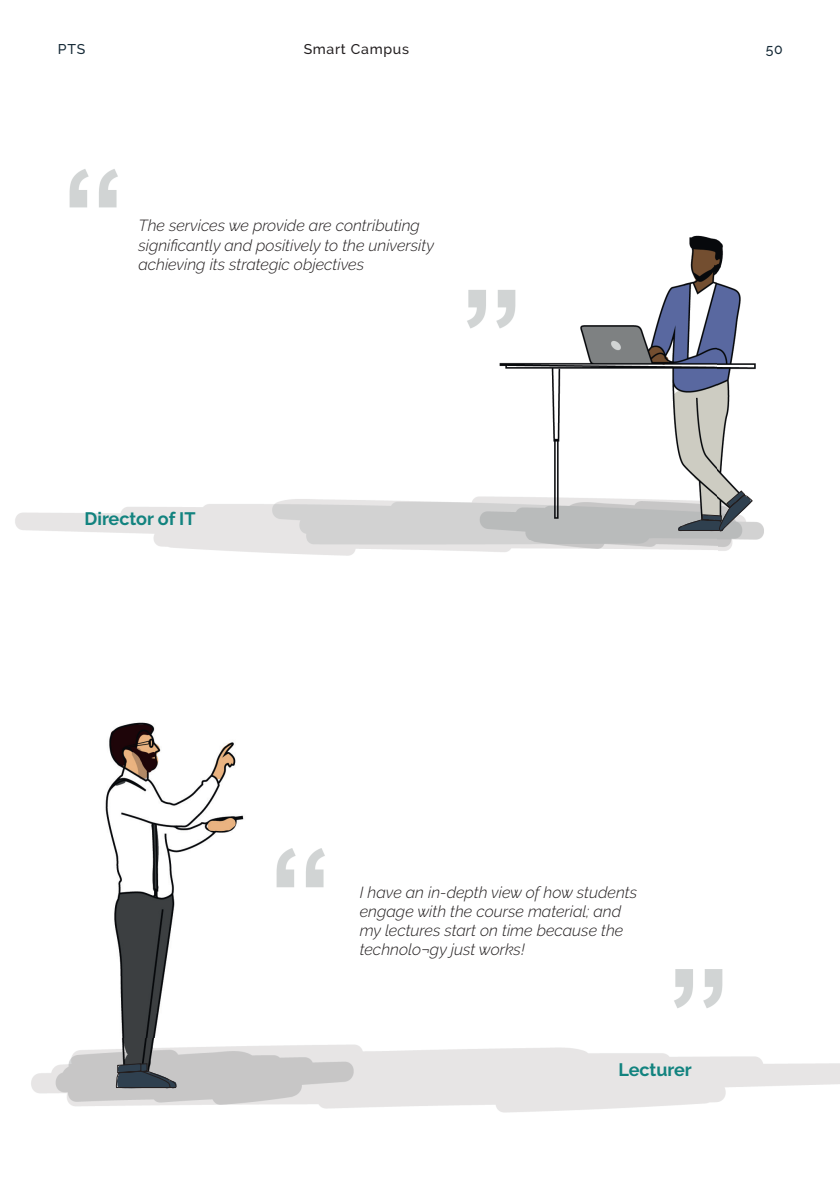
<style>
.page{position:relative;width:840px;height:1193px;background:#fff}
.page>*{position:absolute;margin:0;border:0;box-sizing:border-box;transform-origin:0 0}
.t1{font:700 18px "Raleway";color:#12837f}
.t2{font:italic 300 16px/19.2px "Raleway";color:#231f20}
.t3{font:500 14px "Raleway";letter-spacing:.05em;color:#231f20}
.t4{font:500 14px "Raleway";color:#182c39}
</style>
<div class="page">
<img style="left:31px;top:722px;width:808px;height:391px">
<img style="left:15px;top:235px;width:749px;height:321px">
<svg style="left:677px;top:490px;width:76px;height:42px;background:#979b9d"></svg>
<img style="left:69px;top:169px;width:49px;height:39px">
<img style="left:455px;top:277px;width:73px;height:59px">
<img style="left:270px;top:836px;width:64px;height:59px">
<img style="left:662px;top:957px;width:73px;height:58px">
<svg style="left:116px;top:1062px;width:62px;height:27px;background:#5c646c"></svg>
<p class="t4" style="left:58px;top:41px;width:29px">PTS</p>
<p class="t3" style="left:304px;top:41px;width:107px">Smart Campus</p>
<p class="t4" style="left:766px;top:41px;width:19px">50</p>
<p class="t2" style="left:138px;top:216px;width:297px">The services we provide are contributing significantly and positively to the university achieving its strategic objectives</p>
<p class="t1" style="left:85px;top:508px;width:113px">Director of IT</p>
<p class="t2" style="left:360px;top:882px;width:279px">I have an in-depth view of how students engage with the course material; and my lectures start on time because the technolo¬gy just works!</p>
<p class="t1" style="left:618px;top:1059px;width:75px">Lecturer</p>
</div>
